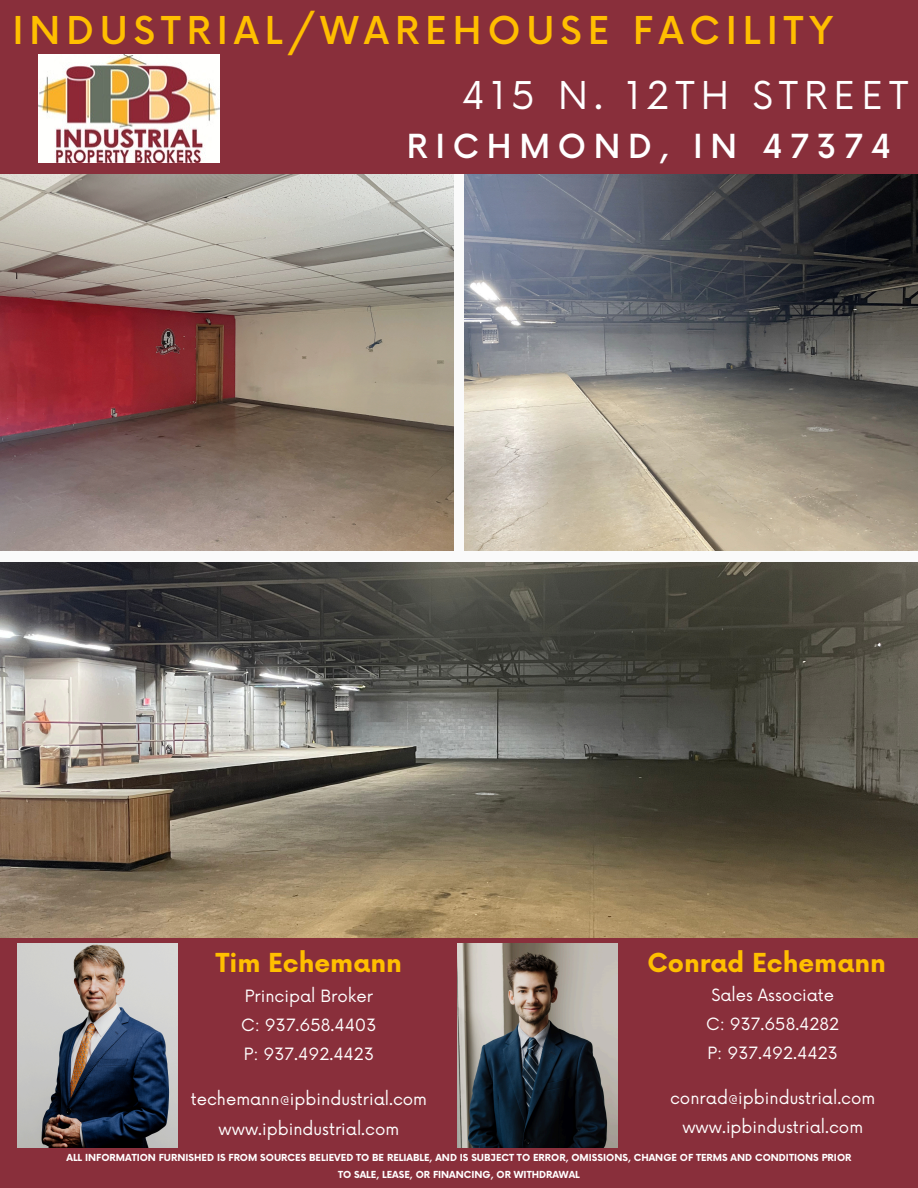
<style>
.page{position:relative;width:918px;height:1188px;background:#fff}
.page>*{position:absolute;margin:0;border:0;box-sizing:border-box;transform-origin:0 0}
.t1{font:500 37.35px "Now";letter-spacing:.16em;color:#ffbf00}
.t2{font:37.35px "Now";letter-spacing:.16em;color:#fff}
.t3{font:500 32.25px "Now";letter-spacing:.24em;color:#fff}
.t4{font:700 25.5px "Now";color:#ffbf00}
.t5{font:16.5px/29.2px "Now";color:#fff;text-align:center}
.t6{font:700 9.45px "Now";color:#fff}
</style>
<div class="page">
<img style="left:0;top:174px;width:453px;height:377px">
<img style="left:465px;top:174px;width:453px;height:377px">
<img style="left:0;top:562px;width:918px;height:376px">
<div style="left:0;top:938px;width:918px;height:250px;background:#892f3b"></div>
<img style="left:18px;top:944px;width:159px;height:203px">
<img style="left:458px;top:944px;width:159px;height:203px">
<div style="left:0;top:0;width:918px;height:174px;background:#892f3b"></div>
<img style="left:39px;top:55px;width:181px;height:108px">
<p class="t1" style="left:12px;top:10px;width:822px">INDUSTRIAL/WAREHOUSE FACILITY</p>
<h5 class="t2" style="left:462px;top:75px;width:448px">415 N. 12TH STREET</h5>
<p class="t3" style="left:407px;top:129px;width:486px">RICHMOND, IN 47374</p>
<p class="t4" style="left:216px;top:949px;width:188px">Tim Echemann</p>
<p class="t4" style="left:647px;top:949px;width:240px">Conrad Echemann</p>
<h4 class="t5" style="left:241px;top:982px;width:137px;text-align:left">Principal Broker<br>C: 937.658.4403<br>P: 937.492.4423</h4>
<h5 class="t5" style="left:191px;top:1086px;width:238px">techemann@ipbindustrial.com www.ipbindustrial.com</h5>
<h5 class="t5" style="left:706px;top:981px;width:135px">Sales Associate<br>C: 937.658.4282<br>P: 937.492.4423</h5>
<p class="t5" style="left:670px;top:1084px;width:207px">conrad@ipbindustrial.com www.ipbindustrial.com</p>
<h4 class="t6" style="left:66px;top:1153px;width:787px">ALL INFORMATION FURNISHED IS FROM SOURCES BELIEVED TO BE RELIABLE, AND IS SUBJECT TO ERROR, OMISSIONS, CHANGE OF TERMS AND CONDITIONS PRIOR</h4>
<h5 class="t6" style="left:338px;top:1169px;width:243px">TO SALE, LEASE, OR FINANCING, OR WITHDRAWAL</h5>
<h1 class="t6" style="left:66px;top:1158px;width:787px">ALL INFORMATION FURNISHED IS FROM SOURCES BELIEVED TO BE RELIABLE, AND IS SUBJECT TO ERROR, OMISSIONS, CHANGE OF TERMS AND CONDITIONS PRIOR</h1>
<p class="t6" style="left:338px;top:1174px;width:243px">TO SALE, LEASE, OR FINANCING, OR WITHDRAWAL</p>
</div>
